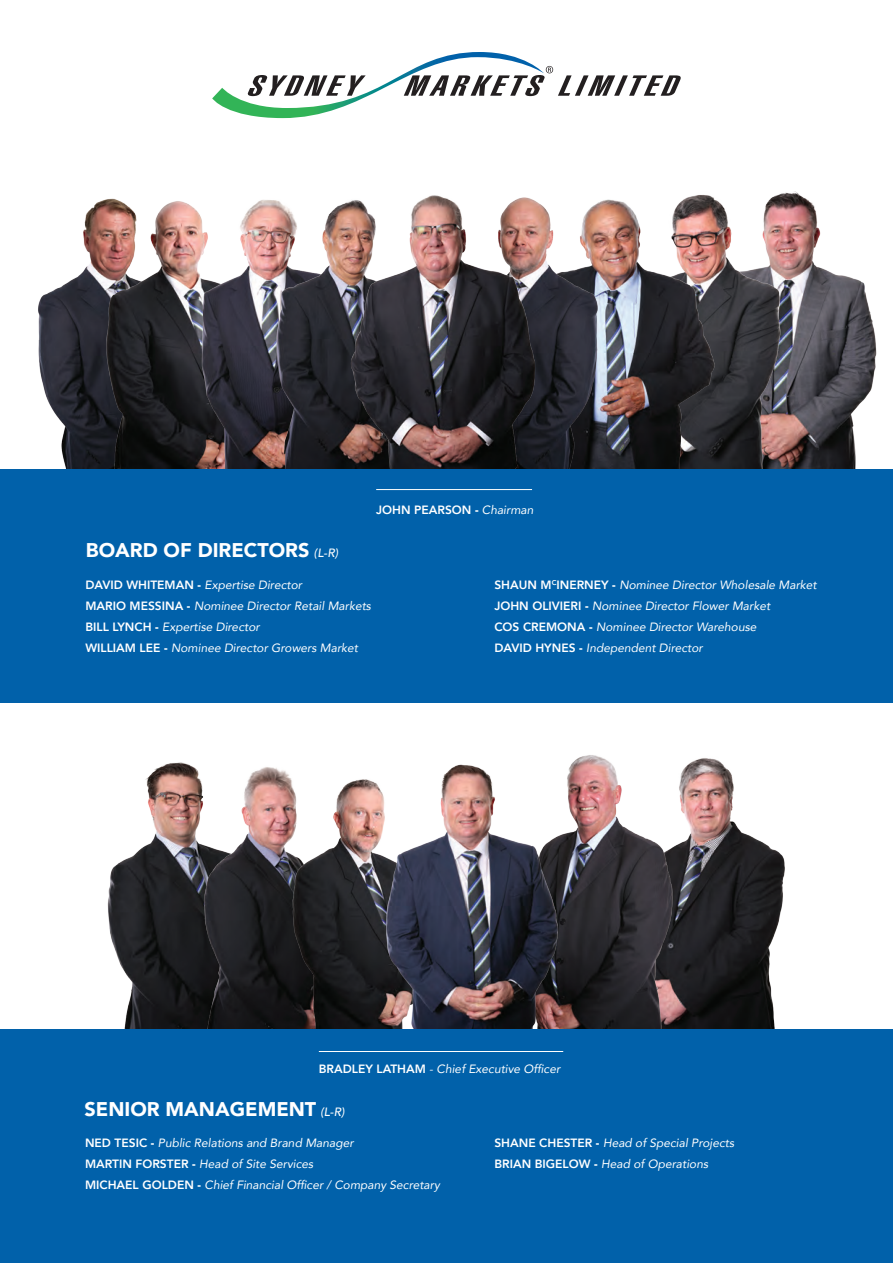
<style>
.page{position:relative;width:893px;height:1263px;background:#fff}
.page>*{position:absolute;margin:0;border:0;box-sizing:border-box;transform-origin:0 0}
.t1{font:900 19.8px "Avenir";color:#fff}
.t2{font:italic 12px "Avenir";color:#fff}
.t3{font:800 12px "Avenir";color:#fff}
.t4{font:italic 500 12px "Avenir";color:#fff}
.s1{font-weight:900}
.s2{font-weight:400;font-style:italic}
.s3{font-weight:800;font-style:normal}
.s4{font-weight:900;font-style:normal}
</style>
<div class="page">
<img style="left:38px;top:277px;width:39px;height:192px">
<img style="left:77px;top:198px;width:95px;height:271px">
<img style="left:815px;top:210px;width:62px;height:259px">
<svg style="left:212px;top:52px;width:469px;height:66px"></svg>
<img style="left:107px;top:763px;width:66px;height:266px">
<img style="left:173px;top:762px;width:94px;height:267px">
<img style="left:696px;top:758px;width:89px;height:271px">
<img style="left:557px;top:755px;width:139px;height:274px">
<img style="left:267px;top:767px;width:120px;height:262px">
<img style="left:387px;top:764px;width:170px;height:265px">
<div style="left:0;top:1029px;width:893px;height:234px;background:#0161aa"></div>
<img style="left:172px;top:201px;width:69px;height:268px">
<img style="left:241px;top:200px;width:97px;height:269px">
<img style="left:721px;top:191px;width:94px;height:278px">
<img style="left:624px;top:195px;width:97px;height:274px">
<img style="left:555px;top:199px;width:69px;height:270px">
<img style="left:338px;top:195px;width:217px;height:274px">
<div style="left:0;top:469px;width:893px;height:234px;background:#0161aa"></div>
<hr style="left:376px;top:489px;width:156px;height:1px;background:#fff">
<hr style="left:319px;top:1051px;width:244px;height:1px;background:#fff">
<p class="t1" style="left:86px;top:534px;width:225px">BOARD OF DIRECTORS</p>
<p class="t4" style="left:314px;top:546px;width:26px">(L-R)</p>
<p class="t3" style="left:376px;top:500px;width:159px">JOHN PEARSON <span class="s1">-</span> <span class="s2">Chairman</span></p>
<p class="t2" style="left:85px;top:577px;width:218px"><span class="s3">DAVID WHITEMAN</span> <span class="s4">-</span> Expertise Director</p>
<p class="t2" style="left:85px;top:598px;width:287px"><span class="s3">MARIO MESSINA</span> <span class="s4">-</span> Nominee Director Retail Markets</p>
<p class="t2" style="left:85px;top:619px;width:176px"><span class="s3">BILL LYNCH</span> <span class="s4">-</span> Expertise Director</p>
<p class="t2" style="left:85px;top:640px;width:274px"><span class="s3">WILLIAM LEE</span> <span class="s4">-</span> Nominee Director Growers Market</p>
<p class="t2" style="left:494px;top:577px;width:324px"><span class="s3">SHAUN M</span><sup>C</sup><span class="s3">INERNEY</span> <span class="s4">-</span> Nominee Director Wholesale Market</p>
<p class="t2" style="left:494px;top:598px;width:277px"><span class="s3">JOHN OLIVIERI</span> <span class="s4">-</span> Nominee Director Flower Market</p>
<p class="t2" style="left:494px;top:619px;width:264px"><span class="s3">COS CREMONA</span> <span class="s4">-</span> Nominee Director Warehouse</p>
<p class="t2" style="left:494px;top:640px;width:210px"><span class="s3">DAVID HYNES</span> <span class="s4">-</span> Independent Director</p>
<p class="t2" style="left:319px;top:1061px;width:243px"><span class="s3">BRADLEY LATHAM</span> - Chief Executive Officer</p>
<p class="t1" style="left:85px;top:1092px;width:233px">SENIOR MANAGEMENT</p>
<p class="t4" style="left:320px;top:1104px;width:26px">(L-R)</p>
<p class="t2" style="left:85px;top:1135px;width:270px"><span class="s3">NED TESIC</span> <span class="s4">-</span> Public Relations and Brand Manager</p>
<p class="t2" style="left:85px;top:1156px;width:230px"><span class="s3">MARTIN FORSTER</span> <span class="s4">-</span> Head of Site Services</p>
<p class="t2" style="left:85px;top:1177px;width:356px"><span class="s3">MICHAEL GOLDEN</span> <span class="s4">-</span> Chief Financial Officer / Company Secretary</p>
<p class="t2" style="left:494px;top:1135px;width:241px"><span class="s3">SHANE CHESTER</span> <span class="s4">-</span> Head of Special Projects</p>
<p class="t2" style="left:494px;top:1156px;width:215px"><span class="s3">BRIAN BIGELOW</span> <span class="s4">-</span> Head of Operations</p>
</div>
